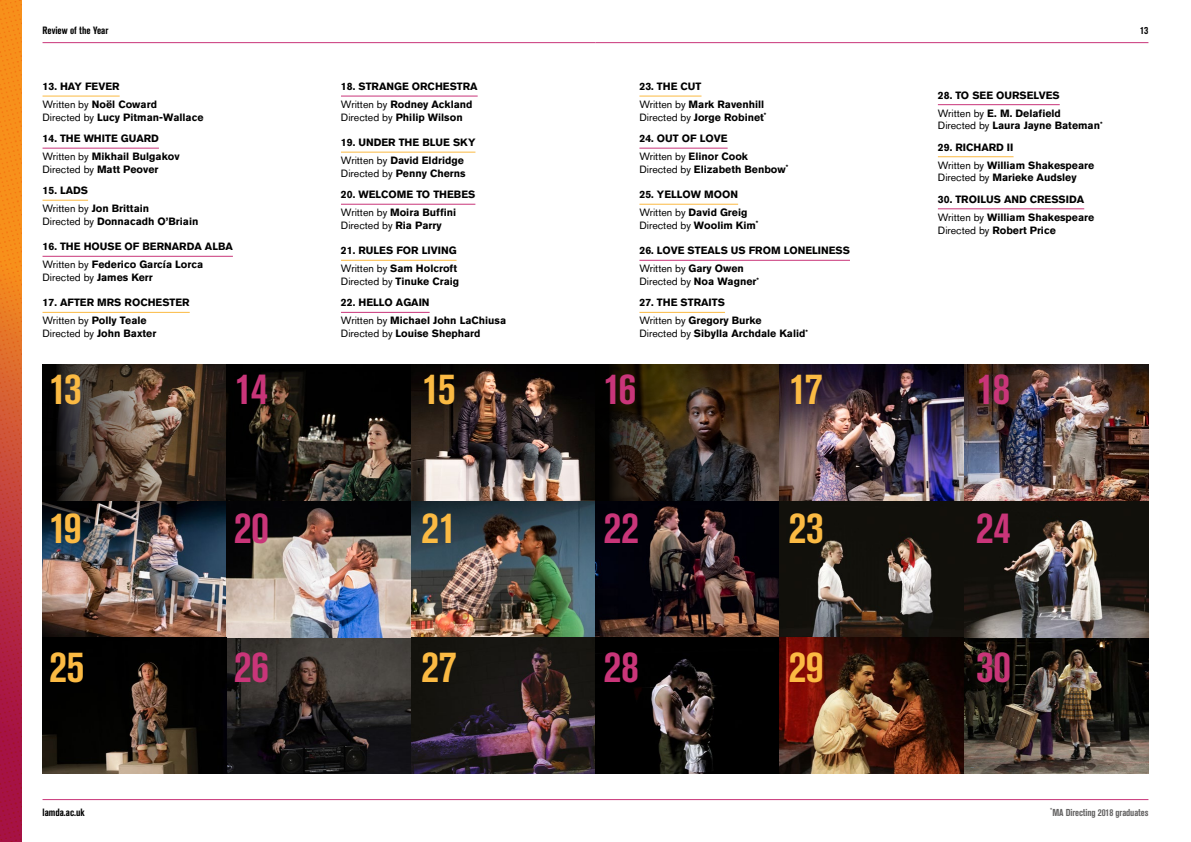
<style>
.page{position:relative;width:1191px;height:842px;background:#fff}
.page>*{position:absolute;margin:0;border:0;box-sizing:border-box;transform-origin:0 0}
.t1{font:700 condensed 44px "Akzidenz Grotesk BQ";color:#fbba43}
.t2{font:700 condensed 44px "Akzidenz Grotesk BQ";color:#c93579}
.t3{font:700 10.5px/18.3px "Akzidenz Grotesk BQ";color:#000}
.t4{font:10.5px "Akzidenz Grotesk BQ";color:#000}
.t5{font:700 condensed 10.5px "Akzidenz Grotesk BQ";color:#000}
.t6{font:700 condensed 10px "Akzidenz Grotesk BQ";letter-spacing:-.01em;color:#646363}
.s1{font-weight:400}
.s2{font-weight:700}
</style>
<div class="page">
<hr style="left:595px;top:42px;width:553px;height:1px;background:#c93579">
<hr style="left:43px;top:42px;width:552px;height:1px;background:#c93579">
<img style="left:0;top:0;width:22px;height:842px">
<hr style="left:43px;top:799px;width:1105px;height:1px;background:#c93579">
<hr style="left:43px;top:96px;width:77px;height:1px;background:#fbba43">
<hr style="left:43px;top:148px;width:116px;height:1px;background:#c93579">
<hr style="left:43px;top:200px;width:45px;height:1px;background:#fbba43">
<hr style="left:43px;top:256px;width:190px;height:1px;background:#c93579">
<hr style="left:43px;top:312px;width:147px;height:1px;background:#fbba43">
<hr style="left:341px;top:96px;width:137px;height:1px;background:#c93579">
<hr style="left:341px;top:152px;width:134px;height:1px;background:#fbba43">
<hr style="left:341px;top:204px;width:134px;height:1px;background:#c93579">
<hr style="left:341px;top:260px;width:115px;height:1px;background:#fbba43">
<hr style="left:341px;top:312px;width:88px;height:1px;background:#c93579">
<hr style="left:639px;top:96px;width:62px;height:1px;background:#fbba43">
<hr style="left:639px;top:148px;width:88px;height:1px;background:#c93579">
<hr style="left:639px;top:204px;width:99px;height:1px;background:#fbba43">
<hr style="left:639px;top:260px;width:211px;height:1px;background:#c93579">
<hr style="left:639px;top:312px;width:86px;height:1px;background:#fbba43">
<hr style="left:938px;top:104px;width:121px;height:1px;background:#c93579">
<hr style="left:938px;top:156px;width:75px;height:1px;background:#fbba43">
<hr style="left:938px;top:208px;width:146px;height:1px;background:#c93579">
<img style="left:43px;top:364px;width:1105px;height:410px">
<svg style="left:43px;top:364px;width:184px;height:137px;background:#48392f"></svg>
<svg style="left:595px;top:364px;width:185px;height:137px;background:#33271b"></svg>
<p class="t5" style="left:43px;top:24px;width:67px">Review of the Year</p>
<p class="t5" style="left:1140px;top:24px;width:10px">13</p>
<p class="t3" style="left:43px;top:77px;width:116px">13. HAY FEVER<br><span class="s1">Written by</span> Noël Coward</p>
<p class="t3" style="left:43px;top:108px;width:162px"><span class="s1">Directed by</span> Lucy Pitman-Wallace</p>
<p class="t3" style="left:43px;top:129px;width:139px">14. THE WHITE GUARD<br><span class="s1">Written by</span> Mikhail Bulgakov</p>
<p class="t4" style="left:43px;top:163px;width:117px">Directed by <span class="s2">Matt Peover</span></p>
<p class="t3" style="left:43px;top:181px;width:108px">15. LADS<br><span class="s1">Written by</span> Jon Brittain</p>
<p class="t3" style="left:43px;top:212px;width:157px"><span class="s1">Directed by</span> Donnacadh O’Briain</p>
<p class="t3" style="left:43px;top:237px;width:192px">16. THE HOUSE OF BERNARDA ALBA<br><span class="s1">Written by</span> Federico García Lorca</p>
<p class="t4" style="left:43px;top:271px;width:112px">Directed by <span class="s2">James Kerr</span></p>
<p class="t3" style="left:43px;top:293px;width:149px">17. AFTER MRS ROCHESTER<br><span class="s1">Written by</span> Polly Teale</p>
<p class="t4" style="left:43px;top:327px;width:115px">Directed by <span class="s2">John Baxter</span></p>
<p class="t3" style="left:341px;top:77px;width:138px">18. STRANGE ORCHESTRA<br><span class="s1">Written by</span> Rodney Ackland</p>
<p class="t3" style="left:341px;top:108px;width:123px"><span class="s1">Directed by</span> Philip Wilson</p>
<p class="t3" style="left:341px;top:133px;width:136px">19. UNDER THE BLUE SKY<br><span class="s1">Written by</span> David Eldridge</p>
<p class="t3" style="left:341px;top:164px;width:126px"><span class="s1">Directed by</span> Penny Cherns</p>
<p class="t3" style="left:341px;top:185px;width:136px">20. WELCOME TO THEBES<br><span class="s1">Written by</span> Moira Buffini</p>
<p class="t4" style="left:341px;top:219px;width:102px">Directed by <span class="s2">Ria Parry</span></p>
<p class="t3" style="left:341px;top:241px;width:118px">21. RULES FOR LIVING<br><span class="s1">Written by</span> Sam Holcroft</p>
<p class="t3" style="left:341px;top:272px;width:120px"><span class="s1">Directed by</span> Tinuke Craig</p>
<p class="t3" style="left:341px;top:293px;width:167px">22. HELLO AGAIN<br><span class="s1">Written by</span> Michael John LaChiusa</p>
<p class="t3" style="left:341px;top:324px;width:141px"><span class="s1">Directed by</span> Louise Shephard</p>
<p class="t3" style="left:639px;top:77px;width:126px">23. THE CUT<br><span class="s1">Written by</span> Mark Ravenhill</p>
<p class="t3" style="left:639px;top:108px;width:128px"><span class="s1">Directed by</span> Jorge Robinet<sup>*</sup></p>
<p class="t3" style="left:639px;top:129px;width:110px">24. OUT OF LOVE<br><span class="s1">Written by</span> Elinor Cook</p>
<p class="t3" style="left:639px;top:160px;width:150px"><span class="s1">Directed by</span> Elizabeth Benbow<sup>*</sup></p>
<p class="t3" style="left:639px;top:185px;width:109px">25. YELLOW MOON<br><span class="s1">Written by</span> David Greig</p>
<p class="t4" style="left:639px;top:219px;width:120px">Directed by <span class="s2">Woolim Kim</span><sup>*</sup></p>
<p class="t3" style="left:639px;top:241px;width:212px">26. LOVE STEALS US FROM LONELINESS<br><span class="s1">Written by</span> Gary Owen</p>
<p class="t4" style="left:639px;top:275px;width:121px">Directed by <span class="s2">Noa Wagner</span><sup>*</sup></p>
<p class="t3" style="left:639px;top:293px;width:124px">27. THE STRAITS<br><span class="s1">Written by</span> Gregory Burke</p>
<p class="t3" style="left:639px;top:324px;width:170px"><span class="s1">Directed by</span> Sibylla Archdale Kalid<sup>*</sup></p>
<p class="t3" style="left:938px;top:86px;width:124px">28. TO SEE OURSELVES<br><span class="s1">Written by</span> E. M. Delafield</p>
<p class="t3" style="left:938px;top:117px;width:166px"><span class="s1">Directed by</span> Laura Jayne Bateman<sup>*</sup></p>
<p class="t3" style="left:938px;top:138px;width:158px">29. RICHARD II<br><span class="s1">Written by</span> William Shakespeare</p>
<p class="t3" style="left:938px;top:169px;width:140px"><span class="s1">Directed by</span> Marieke Audsley</p>
<p class="t3" style="left:938px;top:190px;width:158px">30. TROILUS AND CRESSIDA<br><span class="s1">Written by</span> William Shakespeare</p>
<p class="t3" style="left:938px;top:221px;width:119px"><span class="s1">Directed by</span> Robert Price</p>
<h1 class="t1" style="left:49px;top:363px;width:34px">13</h1>
<h1 class="t2" style="left:235px;top:363px;width:35px">14</h1>
<h1 class="t1" style="left:422px;top:364px;width:35px">15</h1>
<h1 class="t2" style="left:604px;top:363px;width:34px">16</h1>
<h1 class="t1" style="left:789px;top:364px;width:35px">17</h1>
<h1 class="t2" style="left:977px;top:364px;width:35px">18</h1>
<h1 class="t1" style="left:49px;top:502px;width:34px">19</h1>
<h1 class="t2" style="left:234px;top:502px;width:36px">20</h1>
<h1 class="t1" style="left:421px;top:503px;width:36px">21</h1>
<h1 class="t2" style="left:604px;top:502px;width:36px">22</h1>
<h1 class="t1" style="left:788px;top:502px;width:36px">23</h1>
<h1 class="t2" style="left:976px;top:503px;width:36px">24</h1>
<h1 class="t1" style="left:49px;top:641px;width:36px">25</h1>
<h1 class="t2" style="left:234px;top:641px;width:36px">26</h1>
<h1 class="t1" style="left:421px;top:641px;width:36px">27</h1>
<h1 class="t2" style="left:604px;top:641px;width:36px">28</h1>
<h1 class="t1" style="left:788px;top:641px;width:36px">29</h1>
<h1 class="t2" style="left:976px;top:641px;width:36px">30</h1>
<p class="t5" style="left:43px;top:806px;width:44px">lamda.ac.uk</p>
<p class="t6" style="left:1050px;top:806px;width:100px"><sup>*</sup>MA Directing 2018 graduates</p>
</div>
